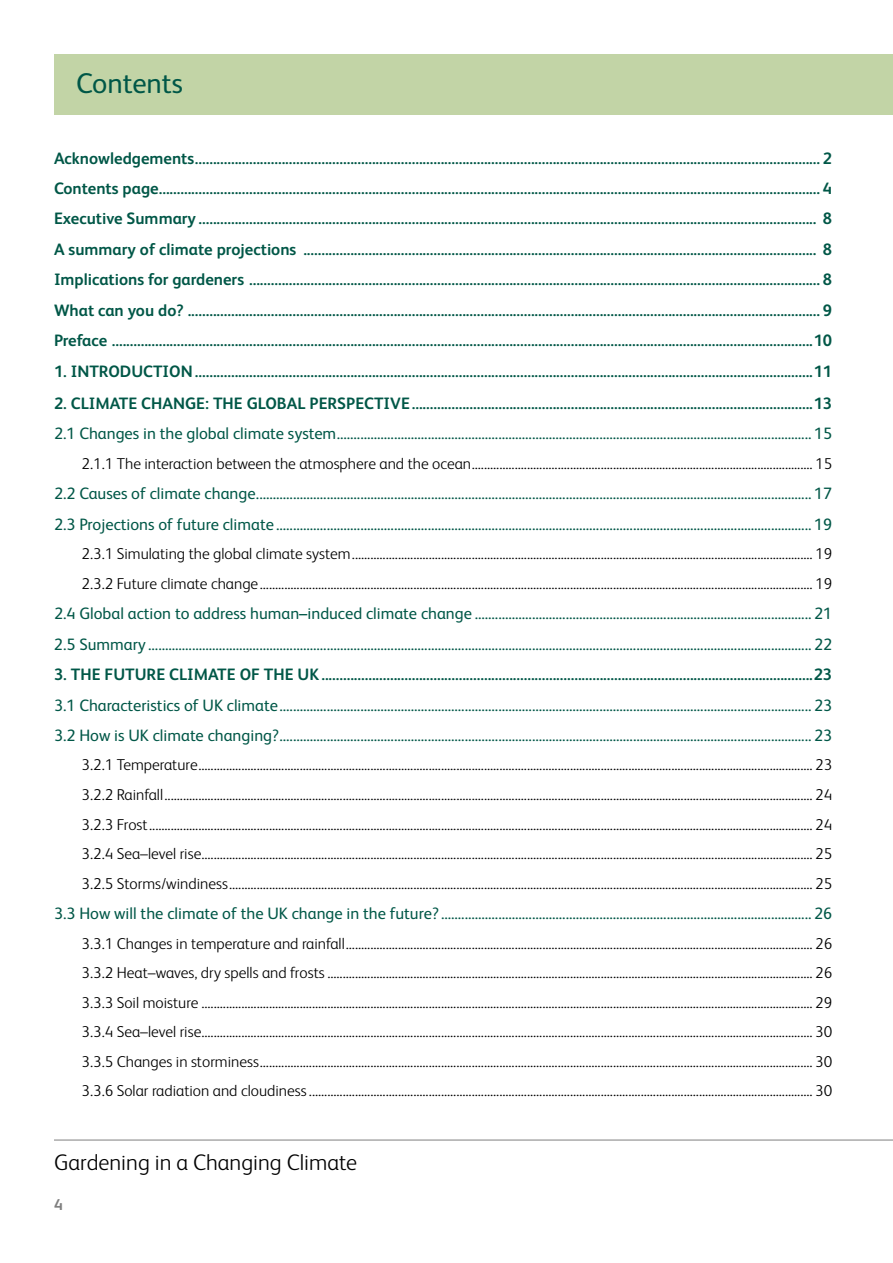
<style>
.page{position:relative;width:893px;height:1263px;background:#fff}
.page>*{position:absolute;margin:0;border:0;box-sizing:border-box;transform-origin:0 0}
.t1{font:28.5px "FS Albert";letter-spacing:-.005em;color:#005747}
.t2{font:300 22.5px "FS Albert";color:#000}
.t3{font:700 16.5px/30.5px "FS Albert";color:#005747;text-align:justify}
.t4{font:16.5px/30.5px "FS Albert";color:#005747}
.t5{font:300 15.75px/29.5px "FS Albert";color:#000;text-align:justify}
.t6{font:700 15.75px "FS Albert";color:#808080}
</style>
<div class="page">
<hr style="left:54px;top:1140px;width:839px;height:1px;background:#808080">
<div style="left:54px;top:54px;width:839px;height:61px;background:#c2d4a6"></div>
<h1 class="t1" style="left:76px;top:67px;width:108px">Contents</h1>
<p class="t3" style="left:54px;top:143px;width:780px">Acknowledgements............................................................................................................................................................................. 2<br>Contents page....................................................................................................................................................................................... 4<br>Executive Summary ........................................................................................................................................................................... 8<br>A summary of climate projections .............................................................................................................................................. 8<br>Implications for gardeners .............................................................................................................................................................. 8<br>What can you do? ............................................................................................................................................................................... 9<br>Preface ..................................................................................................................................................................................................10</p>
<p class="t3" style="left:54px;top:356px;width:780px">1. Introduction...........................................................................................................................................................................11</p>
<p class="t3" style="left:54px;top:388px;width:266px">2. Climate change: the global perspec</p>
<p class="t3" style="left:374px;top:388px;width:460px">tive ...............................................................................................................13</p>
<p class="t4" style="left:54px;top:418px;width:780px">2.1 Changes in the global climate system............................................................................................................................................. 15</p>
<p class="t5" style="left:82px;top:449px;width:752px">2.1.1 The interaction between the atmosphere and the ocean............................................................................................................... 15</p>
<p class="t4" style="left:54px;top:478px;width:780px">2.2 Causes of climate change..................................................................................................................................................................... 17<br>2.3 Projections of future climate ............................................................................................................................................................... 19</p>
<p class="t5" style="left:82px;top:539px;width:752px">2.3.1 Simulating the global climate system...................................................................................................................................................... 19<br>2.3.2 Future climate change.................................................................................................................................................................................... 19</p>
<p class="t4" style="left:54px;top:598px;width:780px">2.4 Global action to address human–induced climate change .................................................................................................... 21<br>2.5 Summary ..................................................................................................................................................................................................... 22</p>
<p class="t3" style="left:54px;top:659px;width:780px">3. The future climate of the UK........................................................................................................................................23</p>
<p class="t4" style="left:54px;top:689px;width:780px">3.1 Characteristics of UK climate.............................................................................................................................................................. 23<br>3.2 How is UK climate changing?.............................................................................................................................................................. 23</p>
<p class="t5" style="left:82px;top:750px;width:752px">3.2.1 Temperature........................................................................................................................................................................................................ 23<br>3.2.2 Rainfall................................................................................................................................................................................................................... 24<br>3.2.3 Frost........................................................................................................................................................................................................................ 24<br>3.2.4 Sea–level rise....................................................................................................................................................................................................... 25<br>3.2.5 Storms/windiness.............................................................................................................................................................................................. 25</p>
<p class="t4" style="left:54px;top:898px;width:780px">3.3 How will the climate of the UK change in the future? .............................................................................................................. 26</p>
<p class="t5" style="left:82px;top:928px;width:752px">3.3.1 Changes in temperature and rainfall........................................................................................................................................................ 26<br>3.3.2 Heat–waves, dry spells and frosts .............................................................................................................................................................. 26<br>3.3.3 Soil moisture ....................................................................................................................................................................................................... 29<br>3.3.4 Sea–level rise....................................................................................................................................................................................................... 30<br>3.3.5 Changes in storminess.................................................................................................................................................................................... 30<br>3.3.6 Solar radiation and cloudiness.................................................................................................................................................................... 30</p>
<h2 class="t2" style="left:54px;top:1149px;width:305px">Gardening in a Changing Climate</h2>
<p class="t6" style="left:54px;top:1195px;width:10px">4</p>
</div>
